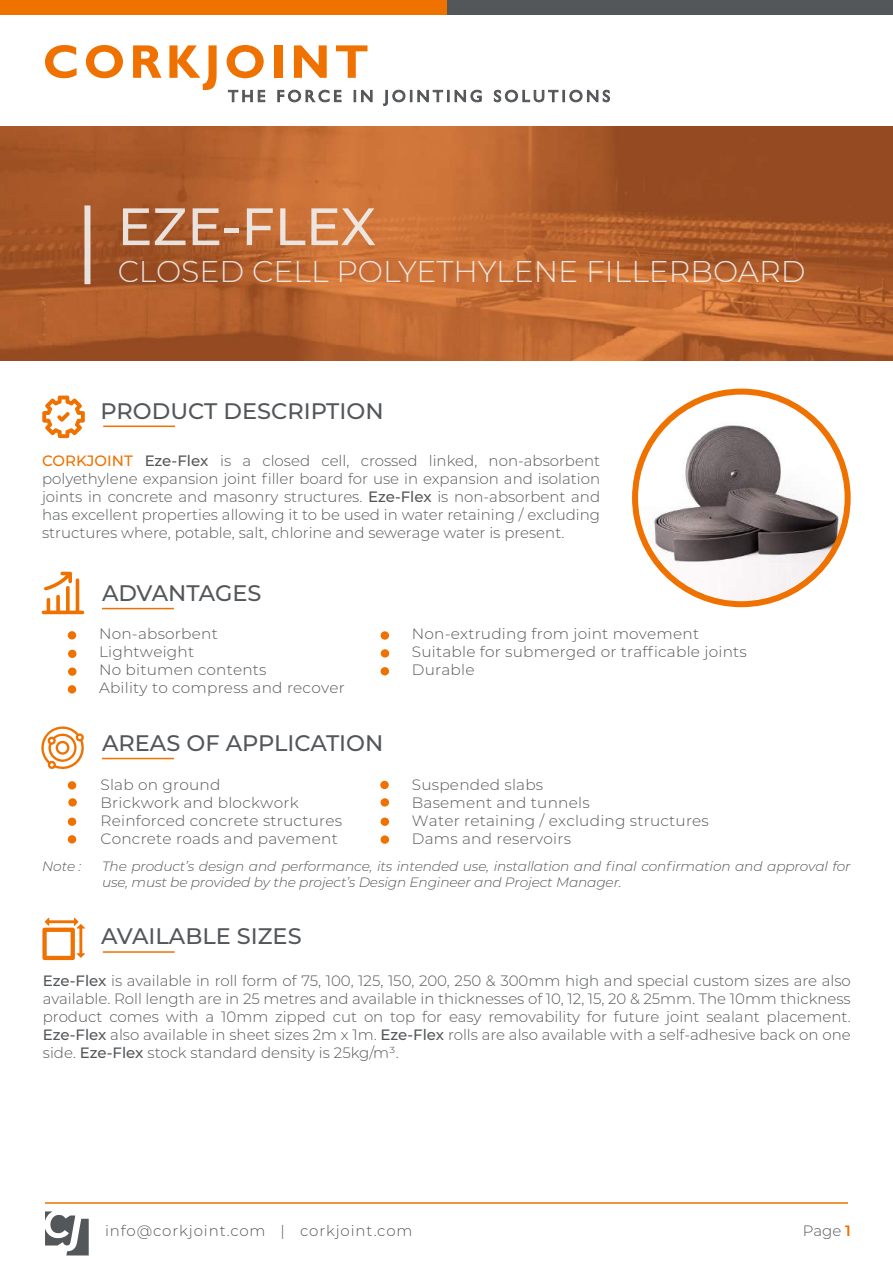
<style>
.page{position:relative;width:893px;height:1263px;background:#fff}
.page>*{position:absolute;margin:0;border:0;box-sizing:border-box;transform-origin:0 0}
.t1{font:500 52.5px "Montserrat";color:#f1f2f2}
.t2{font:300 30px "Montserrat";color:#f1f2f2}
.t3{font:500 22.5px "Montserrat";color:#54575a}
.t4{font:300 15px/18px "Montserrat";letter-spacing:.015em;color:#54575a}
.t5{font:300 15px "Montserrat";letter-spacing:.06em;color:#54575a}
.t6{font:italic 300 13.5px/16.2px "Montserrat";letter-spacing:-.015em;color:#54575a}
.s1{font-weight:500;color:#ef7100}
.s2{font-weight:500}
.s3{font-weight:600;color:#ef7100}
</style>
<div class="page">
<div style="left:0;top:0;width:893px;height:14px;background:#54575a"></div>
<div style="left:0;top:0;width:446px;height:14px;background:#ef7100"></div>
<svg style="left:228px;top:90px;width:37px;height:12px"></svg>
<svg style="left:278px;top:90px;width:63px;height:12px"></svg>
<svg style="left:354px;top:90px;width:18px;height:12px"></svg>
<svg style="left:383px;top:90px;width:29px;height:16px"></svg>
<svg style="left:418px;top:90px;width:31px;height:12px"></svg>
<svg style="left:455px;top:90px;width:26px;height:12px"></svg>
<svg style="left:494px;top:90px;width:116px;height:12px"></svg>
<svg style="left:45px;top:45px;width:32px;height:33px"></svg>
<svg style="left:86px;top:45px;width:37px;height:33px"></svg>
<svg style="left:133px;top:45px;width:28px;height:33px"></svg>
<svg style="left:169px;top:45px;width:48px;height:45px"></svg>
<svg style="left:227px;top:45px;width:37px;height:33px"></svg>
<div style="left:274px;top:45px;width:8px;height:33px;background:#ef7100"></div>
<svg style="left:294px;top:45px;width:33px;height:33px"></svg>
<svg style="left:336px;top:45px;width:31px;height:33px"></svg>
<svg style="left:42px;top:396px;width:43px;height:42px"></svg>
<hr style="left:103px;top:425px;width:72px;height:2px;background:#ef7100">
<div style="left:68px;top:631px;width:8px;height:8px;background:#ef7100;border-radius:50%"></div>
<div style="left:68px;top:650px;width:9px;height:8px;background:#ef7100;border-radius:50%"></div>
<div style="left:68px;top:667px;width:9px;height:9px;background:#ef7100;border-radius:50%"></div>
<div style="left:68px;top:685px;width:8px;height:8px;background:#ef7100;border-radius:50%"></div>
<div style="left:381px;top:631px;width:8px;height:9px;background:#ef7100;border-radius:50%"></div>
<div style="left:381px;top:649px;width:8px;height:8px;background:#ef7100;border-radius:50%"></div>
<div style="left:381px;top:667px;width:8px;height:8px;background:#ef7100;border-radius:50%"></div>
<hr style="left:102px;top:608px;width:72px;height:1px;background:#ef7100">
<svg style="left:41px;top:726px;width:43px;height:43px"></svg>
<div style="left:68px;top:781px;width:8px;height:8px;background:#ef7100;border-radius:50%"></div>
<div style="left:68px;top:798px;width:9px;height:8px;background:#ef7100;border-radius:50%"></div>
<div style="left:68px;top:817px;width:8px;height:9px;background:#ef7100;border-radius:50%"></div>
<div style="left:68px;top:835px;width:8px;height:8px;background:#ef7100;border-radius:50%"></div>
<div style="left:380px;top:781px;width:9px;height:8px;background:#ef7100;border-radius:50%"></div>
<div style="left:381px;top:798px;width:8px;height:8px;background:#ef7100;border-radius:50%"></div>
<div style="left:381px;top:817px;width:8px;height:9px;background:#ef7100;border-radius:50%"></div>
<div style="left:381px;top:835px;width:8px;height:9px;background:#ef7100;border-radius:50%"></div>
<hr style="left:102px;top:758px;width:72px;height:1px;background:#ef7100">
<hr style="left:45px;top:1202px;width:803px;height:2px;background:#ef7100">
<svg style="left:45px;top:1211px;width:44px;height:44px"></svg>
<hr style="left:103px;top:951px;width:72px;height:2px;background:#ef7100">
<svg style="left:42px;top:572px;width:43px;height:42px"></svg>
<svg style="left:42px;top:918px;width:43px;height:42px"></svg>
<img style="left:635px;top:392px;width:213px;height:212px;border-radius:106px">
<div style="left:632px;top:389px;width:219px;height:218px;border:6px solid #ef7100;border-radius:50%"></div>
<img style="left:0;top:127px;width:893px;height:233px">
<div style="left:84px;top:205px;width:6px;height:79px;background:#e8e1dd"></div>
<h1 class="t1" style="left:117px;top:190px;width:260px">EZE-FLEX</h1>
<h2 class="t2" style="left:117px;top:251px;width:690px">CLOSED CELL POLYETHYLENE FILLERBOARD</h2>
<h3 class="t3" style="left:100px;top:396px;width:285px">PRODUCT DESCRIPTION</h3>
<p class="t4" style="left:42px;top:451px;width:560px;text-align:justify"><span class="s1">CORKJOINT</span> <span class="s2">Eze-Flex</span> is a closed cell, crossed linked, non-absorbent polyethylene expansion joint filler board for use in expansion and isolation joints in concrete and masonry structures. <span class="s2">Eze-Flex</span> is non-absorbent and has excellent properties allowing it to be used in water retaining / excluding structures where, potable, salt, chlorine and sewerage water is present.</p>
<h3 class="t3" style="left:102px;top:577px;width:161px">ADVANTAGES</h3>
<p class="t4" style="left:99px;top:625px;width:247px">Non-absorbent<br>Lightweight<br>No bitumen contents<br>Ability to compress and recover</p>
<p class="t4" style="left:412px;top:625px;width:336px">Non-extruding from joint movement<br>Suitable for submerged or trafficable joints<br>Durable</p>
<h3 class="t3" style="left:102px;top:727px;width:283px">AREAS OF APPLICATION</h3>
<p class="t4" style="left:100px;top:775px;width:243px">Slab on ground<br>Brickwork and blockwork<br>Reinforced concrete structures<br>Concrete roads and pavement</p>
<p class="t4" style="left:412px;top:775px;width:299px">Suspended slabs<br>Basement and tunnels<br>Water retaining / excluding structures<br>Dams and reservoirs</p>
<p class="t6" style="left:42px;top:857px;width:40px">Note :</p>
<p class="t6" style="left:102px;top:857px;width:750px">The product’s design and performance, its intended use, installation and final confirmation and approval for use, must be provided by the project’s Design Engineer and Project Manager.</p>
<h3 class="t3" style="left:101px;top:920px;width:202px">AVAILABLE SIZES</h3>
<p class="t4" style="left:43px;top:971px;width:809px;text-align:justify"><span class="s2">Eze-Flex</span> is available in roll form of 75, 100, 125, 150, 200, 250 &amp; 300mm high and special custom sizes are also available. Roll length are in 25 metres and available in thicknesses of 10, 12, 15, 20 &amp; 25mm. The 10mm thickness product comes with a 10mm zipped cut on top for easy removability for future joint sealant placement.<br><span class="s2">Eze-Flex</span> also available in sheet sizes 2m x 1m. <span class="s2">Eze-Flex</span> rolls are also available with a self-adhesive back on one side. <span class="s2">Eze-Flex</span> stock standard density is 25kg/m³.</p>
<p class="t5" style="left:105px;top:1221px;width:309px">info@corkjoint.com | corkjoint.com</p>
<p class="t4" style="left:803px;top:1221px;width:50px">Page <span class="s3">1</span></p>
</div>
